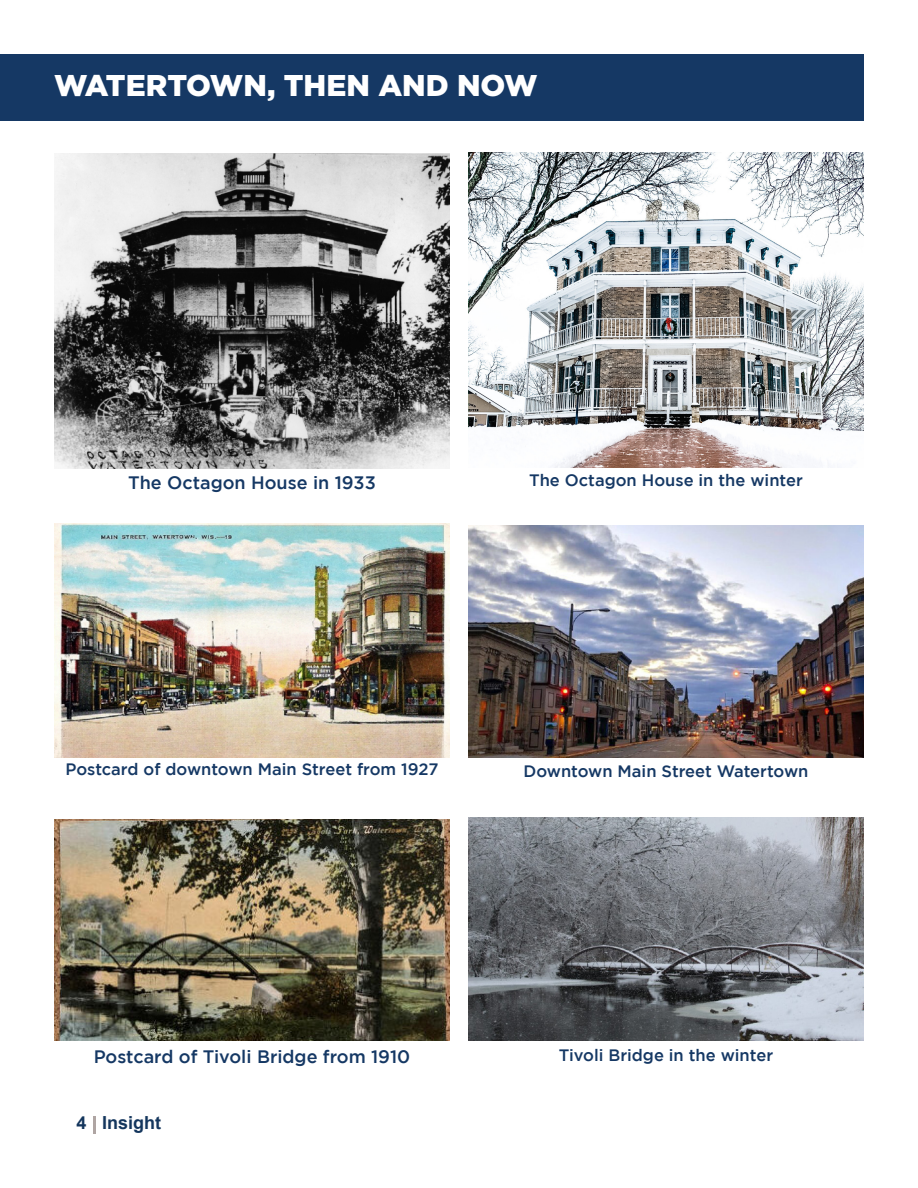
<style>
.page{position:relative;width:918px;height:1188px;background:#fff}
.page>*{position:absolute;margin:0;border:0;box-sizing:border-box;transform-origin:0 0}
.t1{font:900 45px "Gotham";color:#fff}
.t2{font:900 30px "Gotham";color:#fff}
.t3{font:500 18px "Gotham";color:#153864}
.t4{font:700 18px "Arial";color:#14365d}
.t5{font:500 16.5px "Gotham";color:#153864}
</style>
<div class="page">
<svg style="left:94px;top:1116px;width:2px;height:18px"></svg>
<div style="left:0;top:54px;width:864px;height:67px;background:#153864"></div>
<img style="left:54px;top:153px;width:396px;height:316px">
<img style="left:468px;top:153px;width:396px;height:315px">
<img style="left:468px;top:526px;width:396px;height:232px">
<img style="left:468px;top:817px;width:396px;height:223px">
<img style="left:54px;top:819px;width:396px;height:221px">
<img style="left:54px;top:524px;width:396px;height:234px">
<h1 class="t1" style="left:54px;top:63px;width:372px">HER TEXT HERE</h1>
<p class="t2" style="left:54px;top:68px;width:485px">WATERTOWN, THEN AND NOW</p>
<p class="t3" style="left:128px;top:473px;width:249px">The Octagon House in 1933</p>
<p class="t5" style="left:529px;top:471px;width:275px">The Octagon House in the winter</p>
<p class="t5" style="left:65px;top:760px;width:375px">Postcard of downtown Main Street from 1927</p>
<p class="t5" style="left:524px;top:762px;width:286px">Downtown Main Street Watertown</p>
<p class="t3" style="left:94px;top:1046px;width:318px">Postcard of Tivoli Bridge from 1910</p>
<p class="t4" style="left:76px;top:1110px;width:86px">4 Insight</p>
<p class="t5" style="left:559px;top:1045px;width:216px">Tivoli Bridge in the winter</p>
</div>
